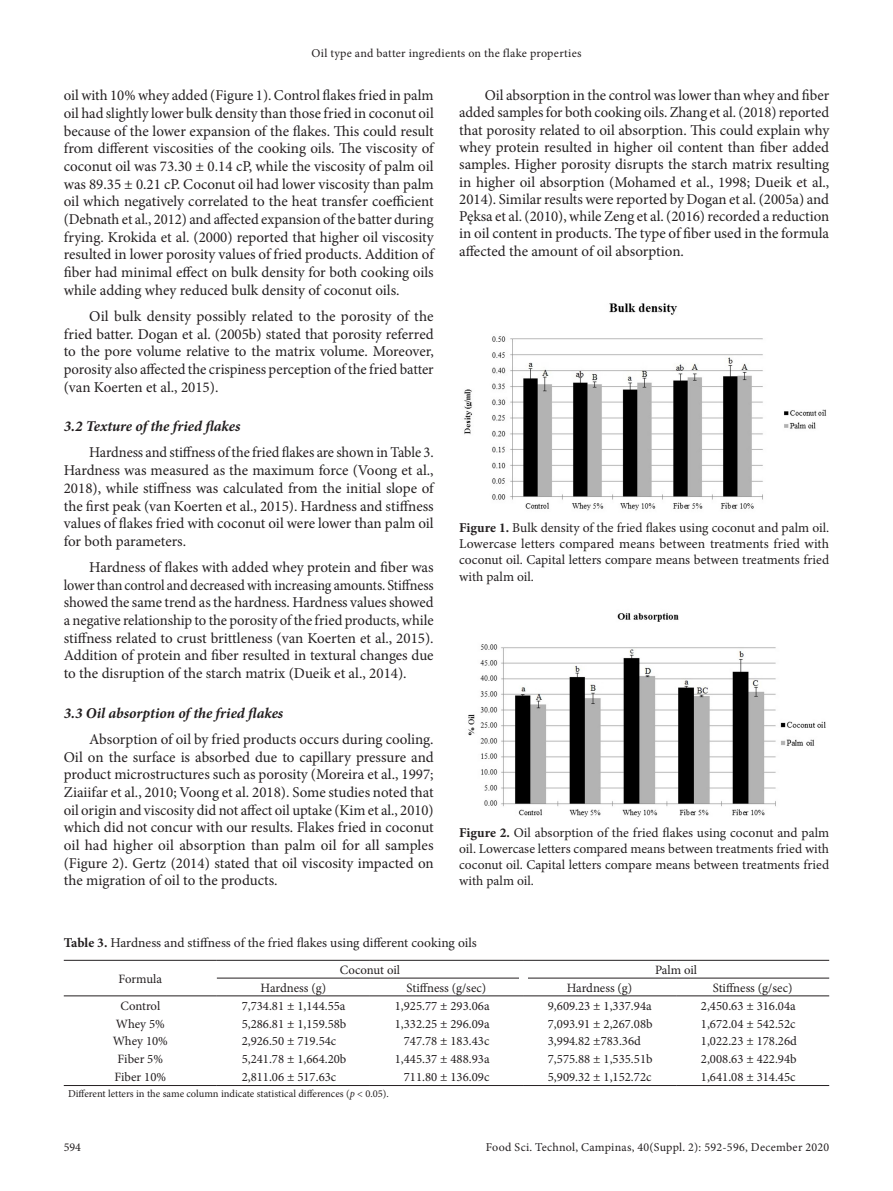
<style>
.page{position:relative;width:893px;height:1191px;background:#fff}
.page>*{position:absolute;margin:0;border:0;box-sizing:border-box;transform-origin:0 0}
.Paragraph{font:15px/17.7px "Minion Pro";color:#231f20;text-align:justify}
.Heading2{font:italic 700 15px "Minion Pro";color:#231f20}
.FigureCaption{font:13.5px/16.2px "Minion Pro";color:#231f20;text-align:justify}
.TableTitle{font:13.5px "Minion Pro";color:#231f20}
.TableBody{font:12.75px "Minion Pro";color:#231f20}
.TableHead{font:12.75px "Minion Pro";letter-spacing:-.005em;color:#231f20}
.t1{font:12px "Minion Pro";letter-spacing:.025em;color:#231f20}
.TableFootnote{font:10.5px "Minion Pro";color:#231f20}
.s1{font-weight:700}
.s2{font-style:italic}
</style>
<div class="page">
<img style="left:464px;top:303px;width:363px;height:208px">
<img style="left:468px;top:613px;width:358px;height:204px">
<hr style="left:64px;top:960px;width:153px;height:1px;background:#231f20">
<hr style="left:217px;top:960px;width:153px;height:1px;background:#231f20">
<hr style="left:370px;top:960px;width:153px;height:1px;background:#231f20">
<hr style="left:523px;top:960px;width:153px;height:1px;background:#231f20">
<hr style="left:676px;top:960px;width:153px;height:1px;background:#231f20">
<hr style="left:217px;top:977px;width:153px;height:1px;background:#231f20">
<hr style="left:370px;top:977px;width:153px;height:1px;background:#231f20">
<hr style="left:523px;top:977px;width:153px;height:1px;background:#231f20">
<hr style="left:676px;top:977px;width:153px;height:1px;background:#231f20">
<hr style="left:64px;top:995px;width:153px;height:1px;background:#231f20">
<hr style="left:217px;top:995px;width:153px;height:1px;background:#231f20">
<hr style="left:370px;top:995px;width:153px;height:1px;background:#231f20">
<hr style="left:523px;top:995px;width:153px;height:1px;background:#231f20">
<hr style="left:676px;top:995px;width:153px;height:1px;background:#231f20">
<hr style="left:64px;top:1085px;width:153px;height:1px;background:#231f20">
<hr style="left:217px;top:1085px;width:153px;height:1px;background:#231f20">
<hr style="left:370px;top:1085px;width:153px;height:1px;background:#231f20">
<hr style="left:523px;top:1085px;width:153px;height:1px;background:#231f20">
<hr style="left:676px;top:1085px;width:153px;height:1px;background:#231f20">
<div style="left:519px;top:975px;width:8px;height:8px;background:#fff"></div>
<p class="t1" style="left:312px;top:45px;width:271px">Oil type and batter ingredients on the flake properties</p>
<p class="Paragraph" style="left:64px;top:87px;width:371px">oil with 10% whey added (Figure 1). Control flakes fried in palm oil had slightly lower bulk density than those fried in coconut oil because of the lower expansion of the flakes. This could result from different viscosities of the cooking oils. The viscosity of coconut oil was 73.30 ± 0.14 cP, while the viscosity of palm oil was 89.35 ± 0.21 cP. Coconut oil had lower viscosity than palm oil which negatively correlated to the heat transfer coefficient (Debnath et al., 2012) and affected expansion of the batter during frying. Krokida et al. (2000) reported that higher oil viscosity resulted in lower porosity values of fried products. Addition of fiber had minimal effect on bulk density for both cooking oils while adding whey reduced bulk density of coconut oils.</p>
<p class="Paragraph" style="left:64px;top:307px;width:371px;text-indent:26px">Oil bulk density possibly related to the porosity of the fried batter. Dogan et al. (2005b) stated that porosity referred to the pore volume relative to the matrix volume. Moreover, porosity also affected the crispiness perception of the fried batter (van Koerten et al., 2015).</p>
<p class="Heading2" style="left:64px;top:416px;width:178px">3.2 Texture of the fried flakes</p>
<p class="Paragraph" style="left:64px;top:444px;width:371px;text-indent:26px">Hardness and stiffness of the fried flakes are shown in Table 3.<br>Hardness was measured as the maximum force (Voong et al., 2018), while stiffness was calculated from the initial slope of the first peak (van Koerten et al., 2015). Hardness and stiffness values of flakes fried with coconut oil were lower than palm oil for both parameters.</p>
<p class="Paragraph" style="left:64px;top:558px;width:371px;text-indent:26px">Hardness of flakes with added whey protein and fiber was lower than control and decreased with increasing amounts. Stiffness showed the same trend as the hardness. Hardness values showed a negative relationship to the porosity of the fried products, while stiffness related to crust brittleness (van Koerten et al., 2015).<br>Addition of protein and fiber resulted in textural changes due to the disruption of the starch matrix (Dueik et al., 2014).</p>
<p class="Heading2" style="left:64px;top:702px;width:221px">3.3 Oil absorption of the fried flakes</p>
<p class="Paragraph" style="left:64px;top:730px;width:371px;text-indent:26px">Absorption of oil by fried products occurs during cooling.<br>Oil on the surface is absorbed due to capillary pressure and product microstructures such as porosity (Moreira et al., 1997; Ziaiifar et al., 2010; Voong et al. 2018). Some studies noted that oil origin and viscosity did not affect oil uptake (Kim et al., 2010) which did not concur with our results. Flakes fried in coconut oil had higher oil absorption than palm oil for all samples (Figure 2). Gertz (2014) stated that oil viscosity impacted on the migration of oil to the products.</p>
<p class="Paragraph" style="left:459px;top:87px;width:372px;line-height:17.2px;text-indent:26px">Oil absorption in the control was lower than whey and fiber added samples for both cooking oils. Zhang et al. (2018) reported that porosity related to oil absorption. This could explain why whey protein resulted in higher oil content than fiber added samples. Higher porosity disrupts the starch matrix resulting in higher oil absorption (Mohamed et al., 1998; Dueik et al., 2014). Similar results were reported by Dogan et al. (2005a) and Pęksa et al. (2010), while Zeng et al. (2016) recorded a reduction in oil content in products. The type of fiber used in the formula affected the amount of oil absorption.</p>
<p class="FigureCaption" style="left:459px;top:520px;width:371px"><span class="s1">Figure 1.</span> Bulk density of the fried flakes using coconut and palm oil.<br>Lowercase letters compared means between treatments fried with coconut oil. Capital letters compare means between treatments fried with palm oil.</p>
<p class="FigureCaption" style="left:459px;top:824px;width:371px"><span class="s1">Figure 2.</span> Oil absorption of the fried flakes using coconut and palm oil. Lowercase letters compared means between treatments fried with coconut oil. Capital letters compare means between treatments fried with palm oil.</p>
<p class="TableTitle" style="left:64px;top:933px;width:414px"><span class="s1">Table 3.</span> Hardness and stiffness of the fried flakes using different cooking oils</p>
<p class="TableHead" style="left:119px;top:970px;width:45px">Formula</p>
<p class="TableHead" style="left:340px;top:961px;width:62px">Coconut oil</p>
<p class="TableHead" style="left:655px;top:961px;width:44px">Palm oil</p>
<p class="TableHead" style="left:261px;top:979px;width:67px">Hardness (g)</p>
<p class="TableHead" style="left:407px;top:979px;width:81px">Stiffness (g/sec)</p>
<p class="TableHead" style="left:567px;top:979px;width:67px">Hardness (g)</p>
<p class="TableHead" style="left:713px;top:979px;width:81px">Stiffness (g/sec)</p>
<p class="TableBody" style="left:120px;top:997px;width:41px">Control</p>
<p class="TableBody" style="left:242px;top:997px;width:105px">7,734.81 ± 1,144.55a</p>
<p class="TableBody" style="left:395px;top:997px;width:96px">1,925.77 ± 293.06a</p>
<p class="TableBody" style="left:548px;top:997px;width:105px">9,609.23 ± 1,337.94a</p>
<p class="TableBody" style="left:701px;top:997px;width:96px">2,450.63 ± 316.04a</p>
<p class="TableBody" style="left:116px;top:1015px;width:51px">Whey 5%</p>
<p class="TableBody" style="left:242px;top:1015px;width:106px">5,286.81 ± 1,159.58b</p>
<p class="TableBody" style="left:395px;top:1015px;width:96px">1,332.25 ± 296.09a</p>
<p class="TableBody" style="left:548px;top:1015px;width:106px">7,093.91 ± 2,267.08b</p>
<p class="TableBody" style="left:701px;top:1015px;width:96px">1,672.04 ± 542.52c</p>
<p class="TableBody" style="left:113px;top:1032px;width:57px">Whey 10%</p>
<p class="TableBody" style="left:242px;top:1032px;width:96px">2,926.50 ± 719.54c</p>
<p class="TableBody" style="left:404px;top:1032px;width:87px">747.78 ± 183.43c</p>
<p class="TableBody" style="left:548px;top:1032px;width:95px">3,994.82 ±783.36d</p>
<p class="TableBody" style="left:701px;top:1032px;width:97px">1,022.23 ± 178.26d</p>
<p class="TableBody" style="left:118px;top:1050px;width:47px">Fiber 5%</p>
<p class="TableBody" style="left:242px;top:1050px;width:106px">5,241.78 ± 1,664.20b</p>
<p class="TableBody" style="left:395px;top:1050px;width:96px">1,445.37 ± 488.93a</p>
<p class="TableBody" style="left:548px;top:1050px;width:106px">7,575.88 ± 1,535.51b</p>
<p class="TableBody" style="left:701px;top:1050px;width:97px">2,008.63 ± 422.94b</p>
<p class="TableBody" style="left:115px;top:1068px;width:53px">Fiber 10%</p>
<p class="TableBody" style="left:242px;top:1068px;width:96px">2,811.06 ± 517.63c</p>
<p class="TableBody" style="left:404px;top:1068px;width:87px">711.80 ± 136.09c</p>
<p class="TableBody" style="left:548px;top:1068px;width:105px">5,909.32 ± 1,152.72c</p>
<p class="TableBody" style="left:701px;top:1068px;width:96px">1,641.08 ± 314.45c</p>
<p class="TableFootnote" style="left:68px;top:1087px;width:322px">Different letters in the same column indicate statistical differences (<span class="s2">p</span> &lt; 0.05).</p>
<p class="t1" style="left:486px;top:1139px;width:345px">Food Sci. Technol, Campinas, 40(Suppl. 2): 592-596, December 2020</p>
</div>
